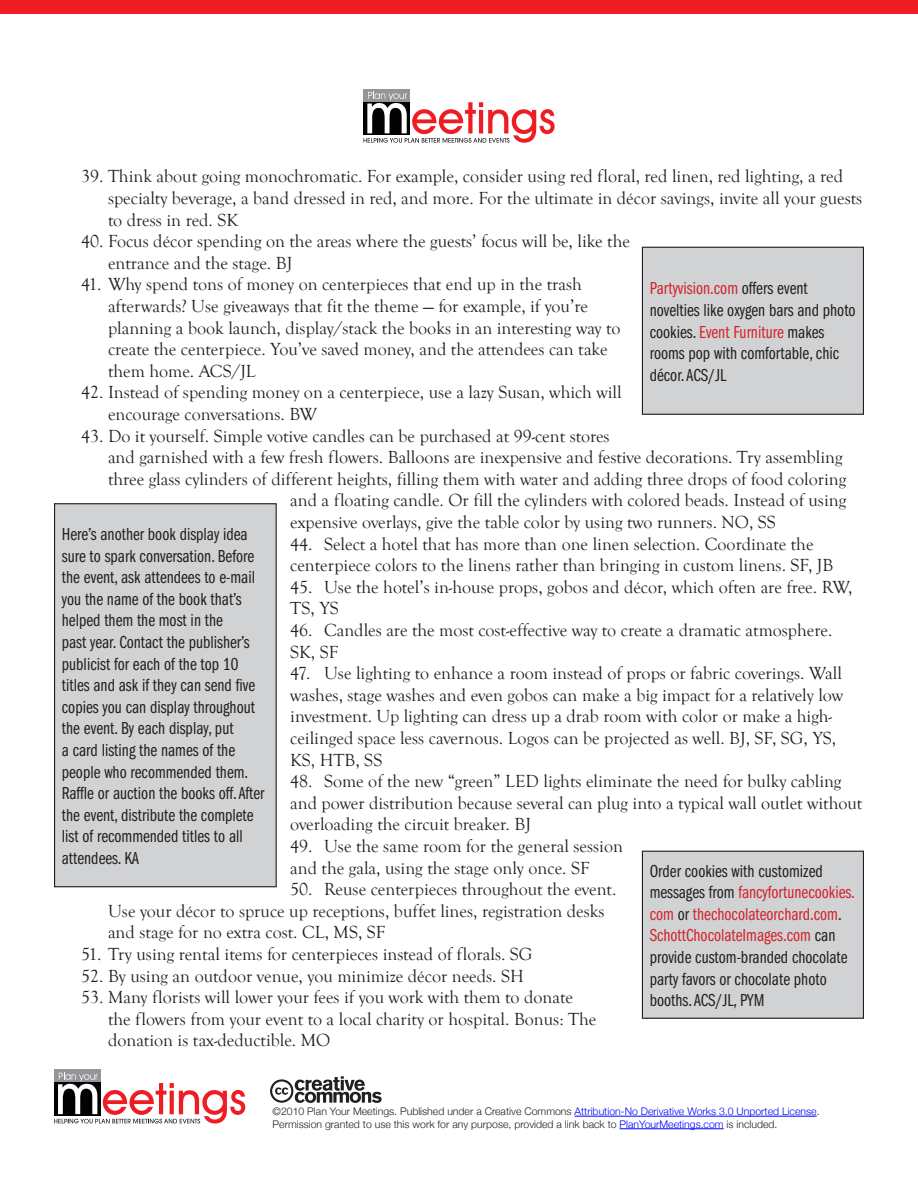
<style>
.page{position:relative;width:918px;height:1188px;background:#fff}
.page>*{position:absolute;margin:0;border:0;box-sizing:border-box;transform-origin:0 0}
.t1{font:18px/21.6px "Goudy Old Style T";color:#231f20}
.t2{font:18px/21.6px "Franklin Gothic Book Cmpr";color:#231f20}
.t3{font:300 10.5px/12.6px "Helvetica Neue";color:#231f20}
.s1{color:#d1232a}
.s2{color:#00f}
</style>
<div class="page">
<div style="left:0;top:0;width:918px;height:14px;background:#ee1d23"></div>
<div style="left:363px;top:101px;width:47px;height:34px;background:#010203"></div>
<div style="left:363px;top:89px;width:47px;height:13px;background:#939598"></div>
<svg style="left:364px;top:92px;width:191px;height:51px"></svg>
<div style="left:54px;top:1070px;width:47px;height:12px;background:#939598"></div>
<svg style="left:54px;top:1073px;width:191px;height:51px"></svg>
<svg style="left:270px;top:1076px;width:112px;height:27px"></svg>
<hr style="left:575px;top:1116px;width:242px;height:1px;background:#00f">
<hr style="left:620px;top:1129px;width:104px;height:1px;background:#00f">
<div style="left:642px;top:247px;width:221px;height:167px;background:#d1d2d4"></div>
<div style="left:642px;top:247px;width:222px;height:168px;border:1px solid #231f20"></div>
<div style="left:55px;top:504px;width:221px;height:383px;background:#d1d2d4"></div>
<div style="left:54px;top:503px;width:223px;height:384px;border:1px solid #231f20"></div>
<div style="left:642px;top:851px;width:221px;height:167px;background:#d1d2d4"></div>
<div style="left:642px;top:851px;width:222px;height:168px;border:1px solid #231f20"></div>
<p class="t1" style="left:108px;top:166px;width:756px;text-indent:-27px">39. Think about going monochromatic. For example, consider using red floral, red linen, red lighting, a red specialty beverage, a band dressed in red, and more. For the ultimate in décor savings, invite all your guests to dress in red. SK</p>
<p class="t1" style="left:108px;top:231px;width:524px;text-indent:-27px">40. Focus décor spending on the areas where the guests’ focus will be, like the entrance and the stage. BJ</p>
<p class="t1" style="left:108px;top:274px;width:514px;text-indent:-27px">41. Why spend tons of money on centerpieces that end up in the trash afterwards? Use giveaways that fit the theme — for example, if you’re planning a book launch, display/stack the books in an interesting way to create the centerpiece. You’ve saved money, and the attendees can take them home. ACS/JL</p>
<p class="t1" style="left:108px;top:382px;width:515px;text-indent:-27px">42. Instead of spending money on a centerpiece, use a lazy Susan, which will encourage conversations. BW</p>
<p class="t1" style="left:81px;top:425px;width:530px">43. Do it yourself. Simple votive candles can be purchased at 99-cent stores</p>
<p class="t1" style="left:108px;top:447px;width:736px">and garnished with a few fresh flowers. Balloons are inexpensive and festive decorations. Try assembling</p>
<p class="t1" style="left:108px;top:469px;width:740px">three glass cylinders of different heights, filling them with water and adding three drops of food coloring</p>
<p class="t1" style="left:290px;top:490px;width:558px">and a floating candle. Or fill the cylinders with colored beads. Instead of using</p>
<p class="t1" style="left:290px;top:512px;width:487px">expensive overlays, give the table color by using two runners. NO, SS</p>
<p class="t1" style="left:290px;top:533px;width:545px">44. Select a hotel that has more than one linen selection. Coordinate the centerpiece colors to the linens rather than bringing in custom linens. SF, JB</p>
<p class="t1" style="left:290px;top:577px;width:564px">45. Use the hotel’s in-house props, gobos and décor, which often are free. RW,<br>TS, YS</p>
<p class="t1" style="left:290px;top:620px;width:544px">46. Candles are the most cost-effective way to create a dramatic atmosphere.<br>SK, SF</p>
<p class="t1" style="left:290px;top:663px;width:554px">47. Use lighting to enhance a room instead of props or fabric coverings. Wall washes, stage washes and even gobos can make a big impact for a relatively low investment. Up lighting can dress up a drab room with color or make a high&shy;ceilinged space less cavernous. Logos can be projected as well. BJ, SF, SG, YS, KS, HTB, SS</p>
<p class="t1" style="left:290px;top:771px;width:574px">48. Some of the new “green” LED lights eliminate the need for bulky cabling and power distribution because several can plug into a typical wall outlet without overloading the circuit breaker. BJ</p>
<p class="t1" style="left:290px;top:836px;width:334px">49. Use the same room for the general session and the gala, using the stage only once. SF</p>
<p class="t1" style="left:108px;top:879px;width:510px;text-indent:182px">50. Reuse centerpieces throughout the event.<br>Use your décor to spruce up receptions, buffet lines, registration desks and stage for no extra cost. CL, MS, SF</p>
<p class="t1" style="left:81px;top:944px;width:453px">51. Try using rental items for centerpieces instead of florals. SG</p>
<p class="t1" style="left:81px;top:965px;width:444px">52. By using an outdoor venue, you minimize décor needs. SH</p>
<p class="t1" style="left:108px;top:987px;width:490px;text-indent:-27px">53. Many florists will lower your fees if you work with them to donate the flowers from your event to a local charity or hospital. Bonus: The donation is tax-deductible. MO</p>
<p class="t2" style="left:650px;top:278px;width:207px"><span class="s1">Partyvision.com</span> offers event novelties like oxygen bars and photo cookies. <span class="s1">Event Furniture</span> makes rooms pop with comfortable, chic décor. ACS/JL</p>
<p class="t2" style="left:62px;top:524px;width:204px">Here’s another book display idea sure to spark conversation. Before the event, ask attendees to e-mail you the name of the book that’s helped them the most in the<br>past year. Contact the publisher’s publicist for each of the top 10 titles and ask if they can send five copies you can display throughout the event. By each display, put<br>a card listing the names of the people who recommended them.<br>Raffle or auction the books off. After the event, distribute the complete list of recommended titles to all attendees. KA</p>
<p class="t2" style="left:650px;top:860px;width:207px">Order cookies with customized messages from <span class="s1">fancyfortunecookies. com</span> or <span class="s1">thechocolateorchard.com</span>.<br><span class="s1">SchottChocolateImages.com</span> can provide custom-branded chocolate party favors or chocolate photo booths. ACS/JL, PYM</p>
<p class="t3" style="left:273px;top:1105px;width:548px">©2010 Plan Your Meetings. Published under a Creative Commons <span class="s2">Attribution-No Derivative Works 3.0 Unported License</span>.<br>Permission granted to use this work for any purpose, provided a link back to <span class="s2">PlanYourMeetings.com</span> is included.</p>
</div>
